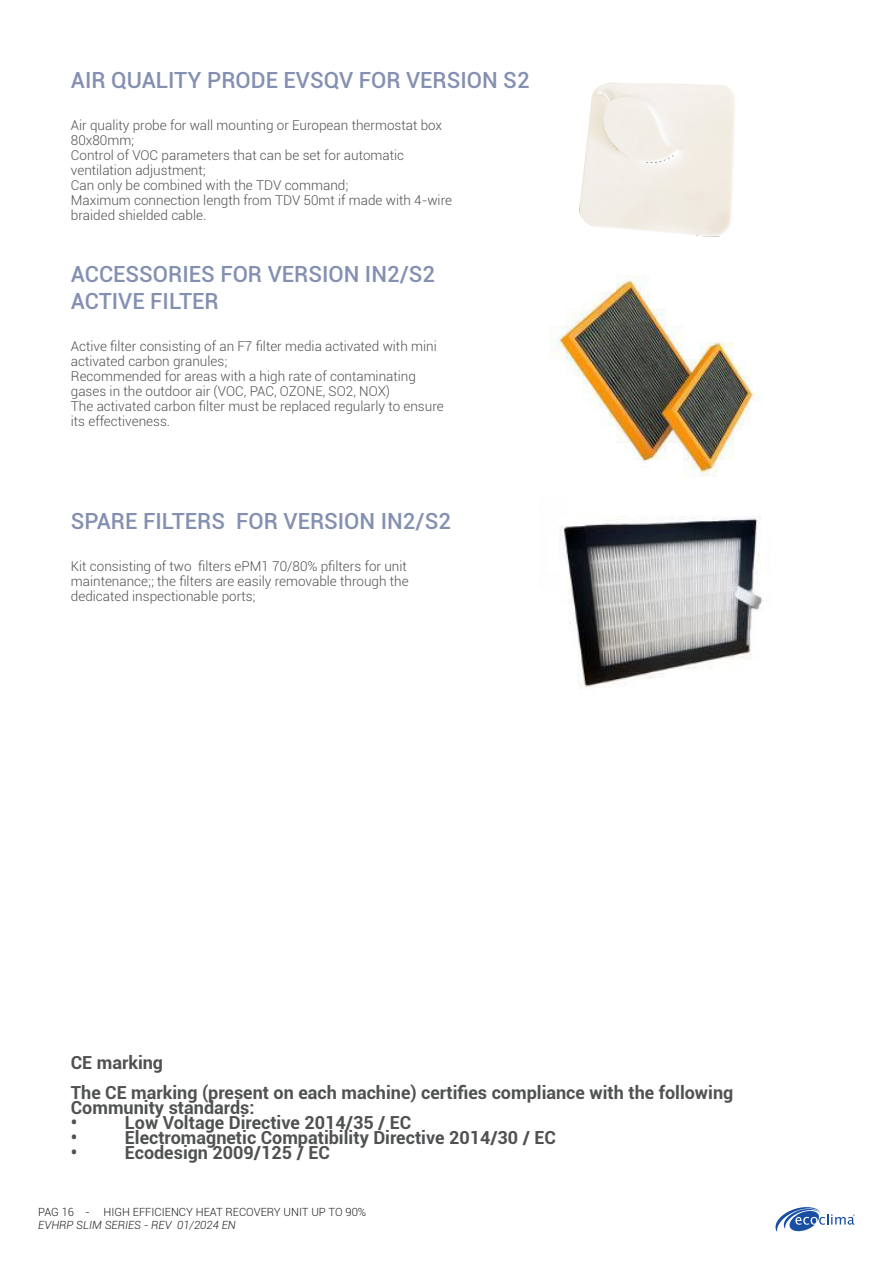
<style>
.page{position:relative;width:893px;height:1263px;background:#fff}
.page>*{position:absolute;margin:0;border:0;box-sizing:border-box;transform-origin:0 0}
.t1{font:500 22.35px "Roboto";color:#8490b1}
.Testo{font:700 18px/15px "Roboto";color:#4f5152}
.Testo-2{font:300 13.5px/15px "Roboto";color:#4f5152}
.t2{font:300 11.25px "Roboto";color:#231f20}
.t3{font:italic 300 11.25px "Roboto";color:#231f20}
</style>
<div class="page">
<svg style="left:775px;top:1207px;width:80px;height:25px"></svg>
<img style="left:549px;top:275px;width:208px;height:202px">
<img style="left:560px;top:517px;width:203px;height:172px">
<img style="left:579px;top:82px;width:156px;height:155px">
<p class="t1" style="left:71px;top:64px;width:460px">AIR QUALITY PRODE EVSQV FOR VERSION S2</p>
<p class="Testo-2" style="left:71px;top:117px;width:373px">Air quality probe for wall mounting or European thermostat box<br>80x80mm;</p>
<p class="Testo-2" style="left:71px;top:147px;width:335px">Control of VOC parameters that can be set for automatic ventilation adjustment;</p>
<p class="Testo-2" style="left:71px;top:177px;width:279px">Can only be combined with the TDV command;</p>
<p class="Testo-2" style="left:71px;top:192px;width:383px">Maximum connection length from TDV 50mt if made with 4-wire braided shielded cable.</p>
<p class="t1" style="left:71px;top:258px;width:366px">ACCESSORIES FOR VERSION IN2/S2</p>
<p class="t1" style="left:71px;top:285px;width:149px">ACTIVE FILTER</p>
<p class="Testo-2" style="left:71px;top:338px;width:367px">Active filter consisting of an F7 filter media activated with mini activated carbon granules;</p>
<p class="Testo-2" style="left:71px;top:368px;width:347px">Recommended for areas with a high rate of contaminating gases in the outdoor air (VOC, PAC, OZONE, SO2, NOX)</p>
<p class="Testo-2" style="left:71px;top:398px;width:374px">The activated carbon filter must be replaced regularly to ensure its effectiveness.</p>
<p class="t1" style="left:71px;top:506px;width:382px">SPARE FILTERS FOR VERSION IN2/S2</p>
<p class="Testo-2" style="left:71px;top:559px;width:339px">Kit consisting of two filters ePM1 70/80% pfilters for unit maintenance;; the filters are easily removable through the dedicated inspectionable ports;</p>
<p class="Testo" style="left:71px;top:1054px;width:94px">CE marking</p>
<p class="Testo" style="left:71px;top:1084px;width:664px">The CE marking (present on each machine) certifies compliance with the following<br>Community standards:</p>
<p class="Testo" style="left:71px;top:1114px;width:8px">•</p>
<p class="Testo" style="left:125px;top:1114px;width:288px">Low Voltage Directive 2014/35 / EC</p>
<p class="Testo" style="left:71px;top:1129px;width:8px">•</p>
<p class="Testo" style="left:125px;top:1129px;width:433px">Electromagnetic Compatibility Directive 2014/30 / EC</p>
<p class="Testo" style="left:71px;top:1144px;width:8px">•</p>
<p class="Testo" style="left:125px;top:1144px;width:206px">Ecodesign 2009/125 / EC</p>
<p class="t2" style="left:38px;top:1204px;width:330px">PAG 16 - HIGH EFFICIENCY HEAT RECOVERY UNIT UP TO 90%</p>
<p class="t3" style="left:38px;top:1217px;width:199px">EVHRP SLIM SERIES - REV 01/2024 EN</p>
</div>
